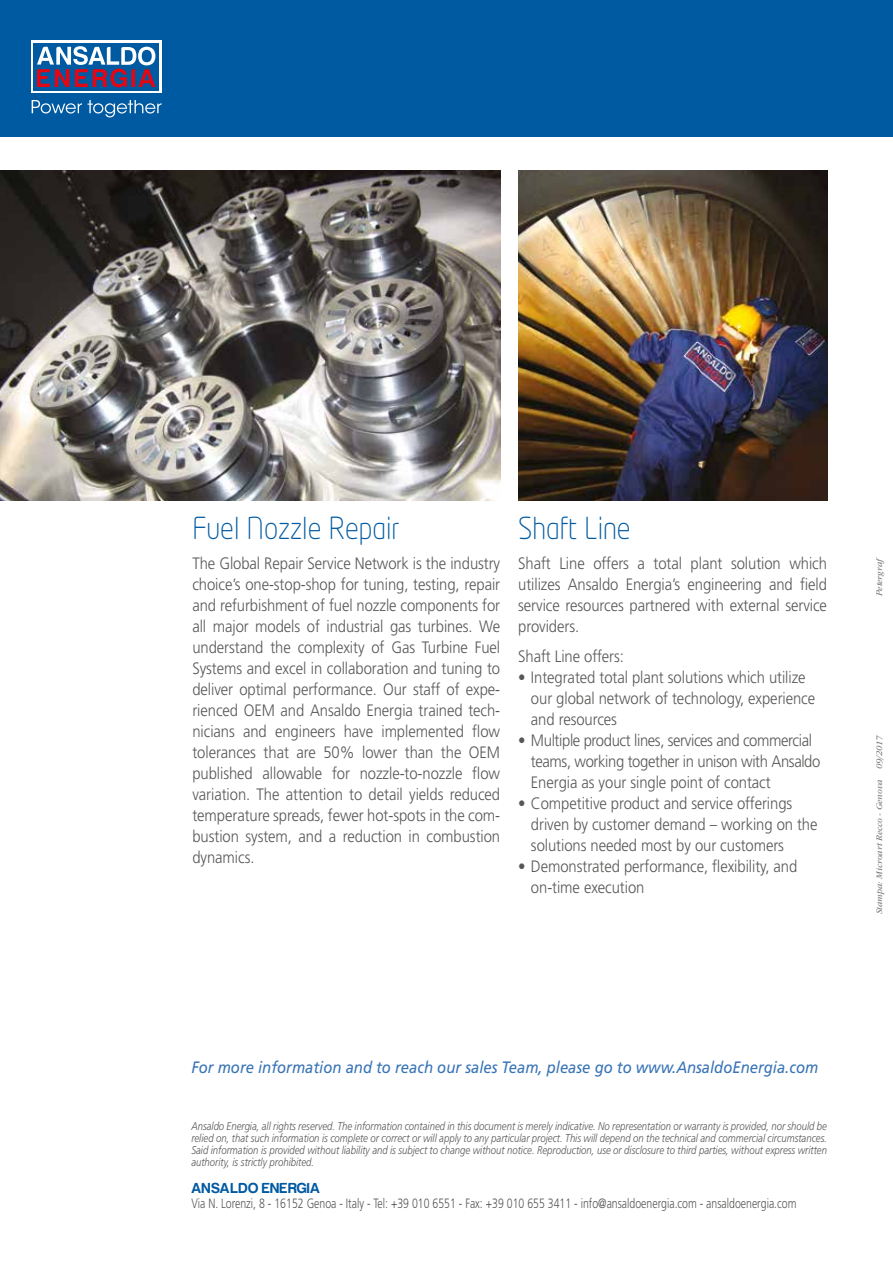
<style>
.page{position:relative;width:893px;height:1263px;background:#fff}
.page>*{position:absolute;margin:0;border:0;box-sizing:border-box;transform-origin:0 0}
.t1{font:300 30px "Neo Tech";color:#005aa2;scale:.9 1}
.t2{font:300 16.5px/21px "Frutiger LT Std";letter-spacing:-.005em;color:#575756;scale:.9 1}
.t3{font:300 16.5px/21px "Frutiger LT Std";letter-spacing:-.025em;color:#575756;scale:.9 1}
.t4{font:italic 16.5px "Frutiger LT Std";color:#3974b5;scale:.9 1}
.t5{font:15px "Harabara";letter-spacing:.05em;color:#005aa2}
.t6{font:300 13.5px "Frutiger LT Std";color:#575756;scale:.78 1}
.t7{font:italic 300 11.25px/12px "Frutiger LT Std";color:#575756;text-align:justify;scale:.85 1}
.t8{font:italic 9px "ITC Garamond Std";color:#575756}
</style>
<div class="page">
<div style="left:0;top:0;width:893px;height:136px;background:#005aa2"></div>
<div style="left:31px;top:40px;width:130px;height:53px;background:#fff"></div>
<div style="left:33px;top:43px;width:126px;height:48px;background:#005aa2"></div>
<svg style="left:37px;top:46px;width:118px;height:41px"></svg>
<svg style="left:32px;top:100px;width:130px;height:17px"></svg>
<img style="left:0;top:170px;width:500px;height:330px">
<img style="left:518px;top:170px;width:309px;height:330px">
<h1 class="t1" style="left:192px;top:516px;width:232px">Fuel Nozzle Repair</h1>
<p class="t2" style="left:192px;top:553px;width:343px;text-align:justify">The Global Repair Service Network is the industry choice’s one-stop-shop for tuning, testing, repair and refurbishment of fuel nozzle components for all major models of industrial gas turbines. We understand the complexity of Gas Turbine Fuel Systems and excel in collaboration and tuning to deliver optimal performance. Our staff of expe&shy;rienced OEM and Ansaldo Energia trained tech&shy;nicians and engineers have implemented flow tolerances that are 50% lower than the OEM published allowable for nozzle-to-nozzle flow variation. The attention to detail yields reduced temperature spreads, fewer hot-spots in the com&shy;bustion system, and a reduction in combustion dynamics.</p>
<h1 class="t1" style="left:518px;top:516px;width:127px">Shaft Line</h1>
<p class="t2" style="left:518px;top:553px;width:345px;text-align:justify">Shaft Line offers a total plant solution which utilizes Ansaldo Energia’s engineering and field service resources partnered with external service providers.</p>
<p class="t2" style="left:518px;top:646px;width:119px">Shaft Line offers:</p>
<p class="t2" style="left:531px;top:667px;width:317px;text-indent:-13px">• Integrated total plant solutions which utilize our global network of technology, experience and resources</p>
<p class="t3" style="left:531px;top:730px;width:323px;text-indent:-13px">• Multiple product lines, services and commercial teams, working together in unison with Ansaldo<br>Energia as your single point of contact</p>
<p class="t2" style="left:531px;top:793px;width:320px;text-indent:-13px">• Competitive product and service offerings driven by customer demand – working on the solutions needed most by our customers</p>
<p class="t2" style="left:531px;top:856px;width:297px;text-indent:-13px">• Demonstrated performance, flexibility, and on-time execution</p>
<p class="t8" style="left:874px;top:596px;width:42px;rotate:-90deg">Petergraf</p>
<p class="t8" style="left:874px;top:914px;width:180px;rotate:-90deg">Stampa: Microart Recco - Genova 09/2017</p>
<p class="t4" style="left:191px;top:1058px;width:698px">For more information and to reach our sales Team, please go to www.AnsaldoEnergia.com</p>
<p class="t7" style="left:191px;top:1120px;width:749px">Ansaldo Energia, all rights reserved. The information contained in this document is merely indicative. No representation or warranty is provided, nor should be relied on, that such information is complete or correct or will apply to any particular project. This will depend on the technical and commercial circumstances.<br>Said information is provided without liability and is subject to change without notice. Reproduction, use or disclosure to third parties, without express written authority, is strictly prohibited.</p>
<p class="t5" style="left:191px;top:1180px;width:130px">ANSALDO ENERGIA</p>
<p class="t6" style="left:191px;top:1195px;width:777px">Via N. Lorenzi, 8 - 16152 Genoa - Italy - Tel: +39 010 6551 - Fax: +39 010 655 3411 - info@ansaldoenergia.com - ansaldoenergia.com</p>
</div>
